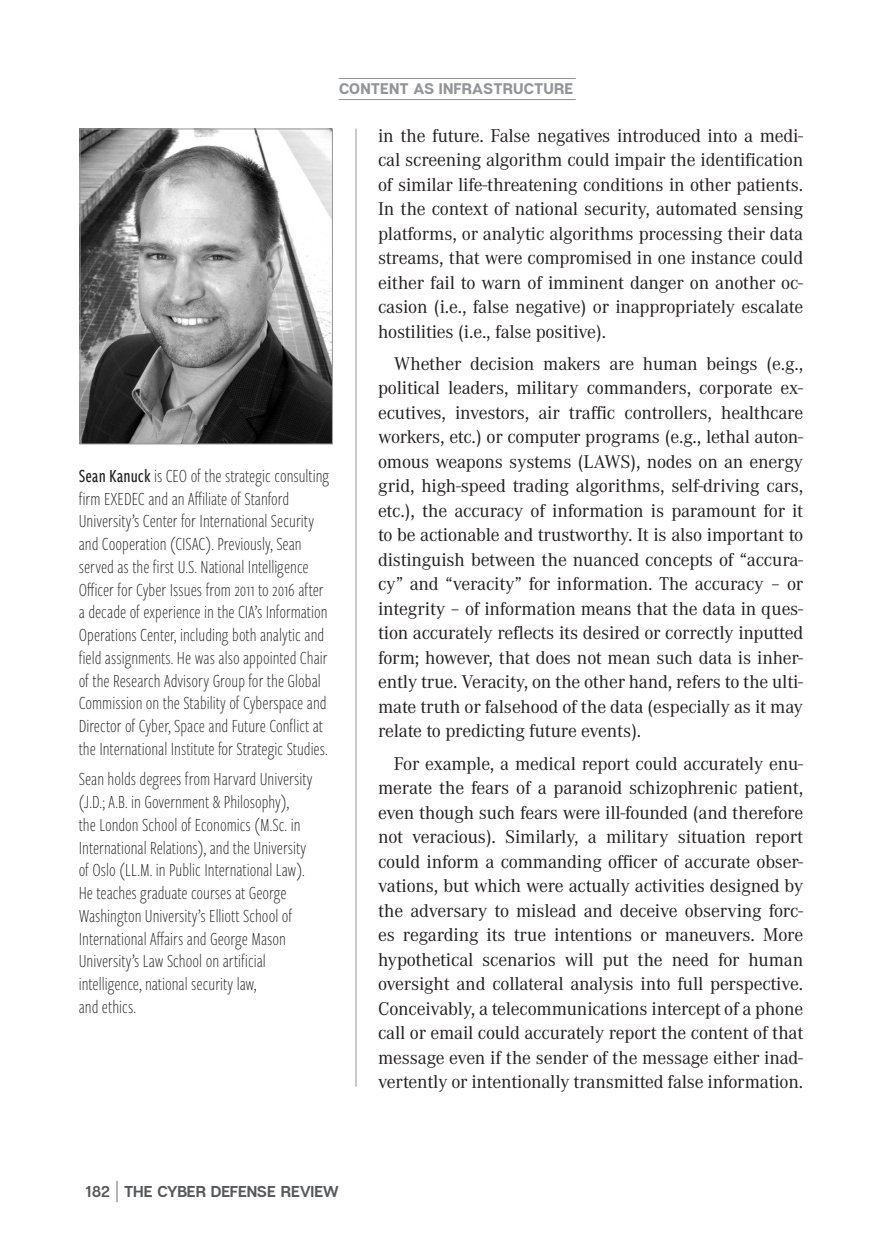
<style>
.page{position:relative;width:882px;height:1260px;background:#fff}
.page>*{position:absolute;margin:0;border:0;box-sizing:border-box;transform-origin:0 0}
.t1{font:19.25px/24.5px "Corporate A Pro";letter-spacing:-.01em;color:#231f20;text-align:justify}
.t2{font:300 19.25px/22.8px "Freight Sans Cmp Pro";color:#231f20}
.t3{font:700 15.75px "Articulat CF";letter-spacing:-.015em;color:#57585a}
.t4{font:800 15.4px "Articulat CF";letter-spacing:.01em;color:#939598}
.s1{font-weight:500}
.s2{font-family:"Bebas Neue";font-weight:300;font-size:29.75px;color:#231f20}
</style>
<div class="page">
<hr style="left:339px;top:78px;width:237px;height:1px;background:#939598">
<hr style="left:339px;top:99px;width:237px;height:1px;background:#939598">
<hr style="left:356px;top:129px;width:1px;height:958px;background:#939598">
<img style="left:82px;top:131px;width:249px;height:311px">
<div style="left:80px;top:129px;width:253px;height:315px;border:1px solid #939598"></div>
<p class="t2" style="left:79px;top:464px;width:252px"><span class="s1">Sean Kanuck</span> is CEO of the strategic consulting firm EXEDEC and an Affiliate of Stanford University’s Center for International Security and Cooperation (CISAC). Previously, Sean served as the first U.S. National Intelligence Officer for Cyber Issues from 2011 to 2016 after a decade of experience in the CIA’s Information Operations Center, including both analytic and field assignments. He was also appointed Chair of the Research Advisory Group for the Global Commission on the Stability of Cyberspace and Director of Cyber, Space and Future Conflict at the International Institute for Strategic Studies.</p>
<p class="t2" style="left:79px;top:767px;width:235px">Sean holds degrees from Harvard University (J.D.; A.B. in Government &amp; Philosophy),<br>the London School of Economics (M.Sc. in International Relations), and the University of Oslo (LL.M. in Public International Law).<br>He teaches graduate courses at George Washington University’s Elliott School of International Affairs and George Mason University’s Law School on artificial intelligence, national security law,<br>and ethics.</p>
<p class="t4" style="left:339px;top:79px;width:236px">CONTENT AS INFRASTRUCTURE</p>
<p class="t1" style="left:378px;top:122px;width:427px">in the future. False negatives introduced into a medi&shy;cal screening algorithm could impair the identification of similar life-threatening conditions in other patients.<br>In the context of national security, automated sensing platforms, or analytic algorithms processing their data streams, that were compromised in one instance could either fail to warn of imminent danger on another oc&shy;casion (i.e., false negative) or inappropriately escalate hostilities (i.e., false positive).</p>
<p class="t1" style="left:378px;top:351px;width:427px;text-indent:16px">Whether decision makers are human beings (e.g., political leaders, military commanders, corporate ex&shy;ecutives, investors, air traffic controllers, healthcare workers, etc.) or computer programs (e.g., lethal auton&shy;omous weapons systems (LAWS), nodes on an energy grid, high-speed trading algorithms, self-driving cars, etc.), the accuracy of information is paramount for it to be actionable and trustworthy. It is also important to distinguish between the nuanced concepts of “accura&shy;cy” and “veracity” for information. The accuracy – or integrity – of information means that the data in ques&shy;tion accurately reflects its desired or correctly inputted form; however, that does not mean such data is inher&shy;ently true. Veracity, on the other hand, refers to the ulti&shy;mate truth or falsehood of the data (especially as it may relate to predicting future events).</p>
<p class="t1" style="left:378px;top:750px;width:427px;text-indent:16px">For example, a medical report could accurately enu&shy;merate the fears of a paranoid schizophrenic patient, even though such fears were ill-founded (and therefore not veracious). Similarly, a military situation report could inform a commanding officer of accurate obser&shy;vations, but which were actually activities designed by the adversary to mislead and deceive observing forc&shy;es regarding its true intentions or maneuvers. More hypothetical scenarios will put the need for human oversight and collateral analysis into full perspective.<br>Conceivably, a telecommunications intercept of a phone call or email could accurately report the content of that message even if the sender of the message either inad&shy;vertently or intentionally transmitted false information.</p>
<p class="t3" style="left:85px;top:1182px;width:255px">182 <span class="s2">|</span> THE CYBER DEFENSE REVIEW</p>
</div>
